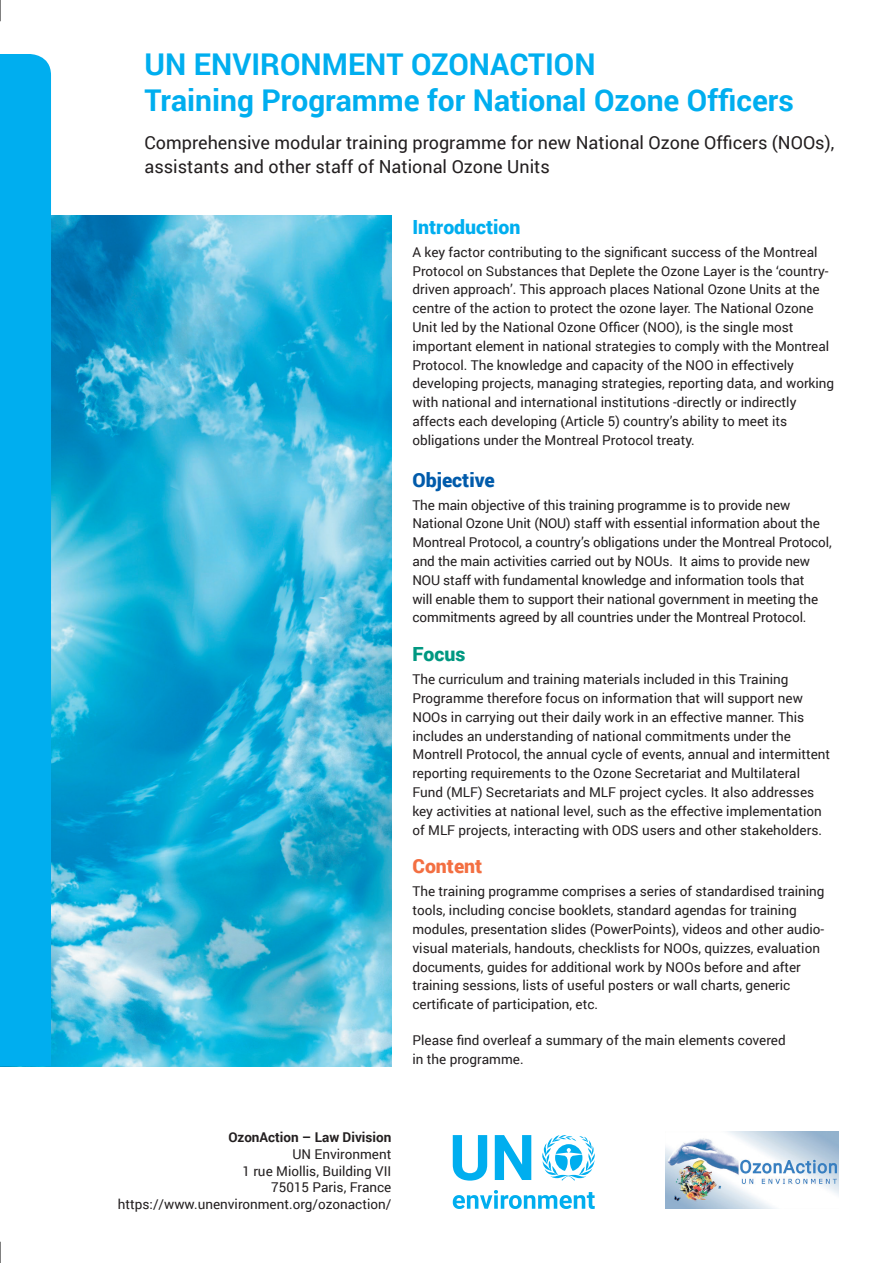
<style>
.page{position:relative;width:893px;height:1263px;background:#fff}
.page>*{position:absolute;margin:0;border:0;box-sizing:border-box;transform-origin:0 0}
.t1{font:700 30px/36px "Roboto";color:#00aeef}
.t2{font:900 19.5px "Roboto";color:#00aeef}
.t3{font:900 19.5px "Roboto";color:#015bab}
.t4{font:900 19.5px "Roboto";color:#f36f42}
.t5{font:900 19.5px "Roboto";color:#009881}
.t6{font:18px/24px "Roboto";color:#231f20}
.t7{font:13.5px/18.8px "Roboto";color:#231f20}
.t8{font:700 13.5px "Roboto";color:#231f20}
</style>
<div class="page">
<img style="left:51px;top:216px;width:340px;height:850px">
<svg style="left:0;top:0;width:1px;height:21px"></svg>
<svg style="left:0;top:1242px;width:1px;height:21px"></svg>
<div style="left:0;top:54px;width:51px;height:1012px;background:#00aeef"></div>
<svg style="left:542px;top:1135px;width:53px;height:45px"></svg>
<svg style="left:453px;top:1135px;width:34px;height:45px"></svg>
<svg style="left:495px;top:1135px;width:36px;height:45px"></svg>
<svg style="left:453px;top:1190px;width:142px;height:19px"></svg>
<img style="left:665px;top:1131px;width:174px;height:78px">
<h1 class="t1" style="left:145px;top:45px;width:651px">UN ENVIRONMENT OZONACTION<br>Training Programme for National Ozone Officers</h1>
<h3 class="t6" style="left:145px;top:129px;width:691px">Comprehensive modular training programme for new National Ozone Officers (NOOs), assistants and other staff of National Ozone Units</h3>
<h2 class="t2" style="left:412px;top:213px;width:110px">Introduction</h2>
<p class="t7" style="left:412px;top:242px;width:423px">A key factor contributing to the significant success of the Montreal Protocol on Substances that Deplete the Ozone Layer is the ‘country&shy;driven approach’. This approach places National Ozone Units at the centre of the action to protect the ozone layer. The National Ozone Unit led by the National Ozone Officer (NOO), is the single most important element in national strategies to comply with the Montreal Protocol. The knowledge and capacity of the NOO in effectively developing projects, managing strategies, reporting data, and working with national and international institutions -directly or indirectly affects each developing (Article 5) country’s ability to meet its obligations under the Montreal Protocol treaty.</p>
<h2 class="t3" style="left:412px;top:466px;width:84px">Objective</h2>
<p class="t7" style="left:412px;top:495px;width:421px">The main objective of this training programme is to provide new National Ozone Unit (NOU) staff with essential information about the Montreal Protocol, a country’s obligations under the Montreal Protocol, and the main activities carried out by NOUs. It aims to provide new NOU staff with fundamental knowledge and information tools that<br>will enable them to support their national government in meeting the commitments agreed by all countries under the Montreal Protocol.</p>
<h2 class="t5" style="left:412px;top:640px;width:54px">Focus</h2>
<p class="t7" style="left:412px;top:669px;width:419px">The curriculum and training materials included in this Training Programme therefore focus on information that will support new NOOs in carrying out their daily work in an effective manner. This includes an understanding of national commitments under the Montrell Protocol, the annual cycle of events, annual and intermittent reporting requirements to the Ozone Secretariat and Multilateral Fund (MLF) Secretariats and MLF project cycles. It also addresses key activities at national level, such as the effective implementation of MLF projects, interacting with ODS users and other stakeholders.</p>
<h2 class="t4" style="left:412px;top:853px;width:71px">Content</h2>
<p class="t7" style="left:412px;top:882px;width:414px">The training programme comprises a series of standardised training tools, including concise booklets, standard agendas for training modules, presentation slides (PowerPoints), videos and other audio&shy;visual materials, handouts, checklists for NOOs, quizzes, evaluation documents, guides for additional work by NOOs before and after training sessions, lists of useful posters or wall charts, generic certificate of participation, etc.</p>
<p class="t7" style="left:412px;top:1030px;width:375px">Please find overleaf a summary of the main elements covered in the programme.</p>
<p class="t8" style="left:228px;top:1128px;width:165px">OzonAction – Law Division</p>
<p class="t7" style="left:118px;top:1145px;width:275px;line-height:16.6px;text-align:right">UN Environment<br>1 rue Miollis, Building VII<br>75015 Paris, France https://www.unenvironment.org/ozonaction/</p>
</div>
